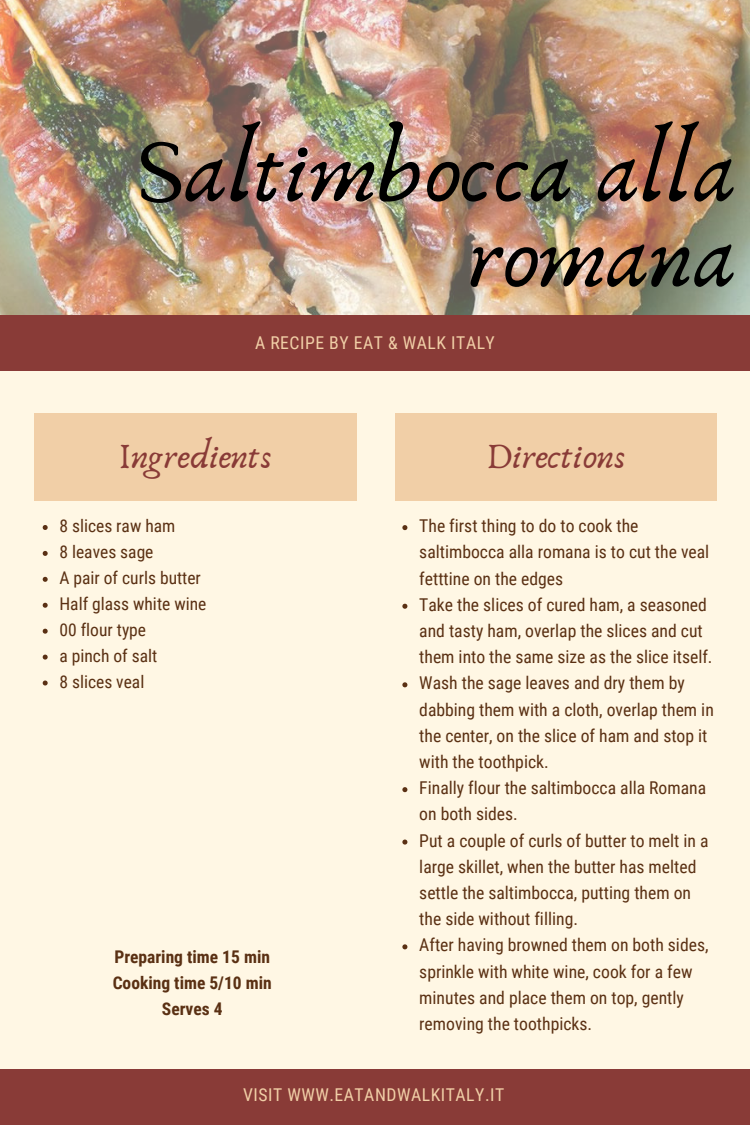
<style>
.page{position:relative;width:750px;height:1125px;background:#fff7e4}
.page>*{position:absolute;margin:0;border:0;box-sizing:border-box;transform-origin:0 0}
.t1{font:94.38px/85.2px "Anaktoria";color:#000;text-align:right}
.t2{font:36.88px "Anaktoria";color:#893b37}
.t3{font:17.62px/26.2px "Roboto Condensed";color:#5a3013}
.t4{font:17.62px "Roboto Condensed";letter-spacing:.03em;color:#f1cfa7}
.t5{font:17.5px/25.9px "Roboto Condensed";color:#5a3013}
.t6{font:700 17.5px/25.9px "Roboto Condensed";color:#5a3013;text-align:center}
</style>
<div class="page">
<img style="left:0;top:0;width:750px;height:316px">
<div style="left:34px;top:413px;width:323px;height:88px;background:#f1cfa7"></div>
<div style="left:0;top:1069px;width:750px;height:56px;background:#893b37"></div>
<div style="left:395px;top:414px;width:322px;height:87px;background:#f1cfa7"></div>
<svg style="left:43px;top:525px;width:5px;height:5px"></svg>
<svg style="left:43px;top:551px;width:5px;height:5px"></svg>
<svg style="left:43px;top:577px;width:5px;height:5px"></svg>
<svg style="left:43px;top:603px;width:5px;height:5px"></svg>
<svg style="left:43px;top:629px;width:5px;height:5px"></svg>
<svg style="left:43px;top:655px;width:5px;height:5px"></svg>
<svg style="left:43px;top:681px;width:5px;height:5px"></svg>
<svg style="left:402px;top:525px;width:5px;height:5px"></svg>
<svg style="left:402px;top:604px;width:5px;height:5px"></svg>
<svg style="left:402px;top:682px;width:5px;height:5px"></svg>
<svg style="left:402px;top:787px;width:5px;height:5px"></svg>
<svg style="left:402px;top:840px;width:5px;height:5px"></svg>
<svg style="left:402px;top:944px;width:5px;height:5px"></svg>
<div style="left:0;top:316px;width:750px;height:55px;background:#893b37"></div>
<h1 class="t1" style="left:137px;top:131px;width:602px">Saltimbocca alla romana</h1>
<p class="t4" style="left:255px;top:333px;width:241px">A RECIPE BY EAT &amp; WALK ITALY</p>
<h2 class="t2" style="left:118px;top:433px;width:156px">Ingredients</h2>
<h2 class="t2" style="left:486px;top:434px;width:142px">Directions</h2>
<p class="t5" style="left:59px;top:513px;width:148px">8 slices raw ham<br>8 leaves sage<br>A pair of curls butter<br>Half glass white wine<br>00 flour type<br>a pinch of salt<br>8 slices veal</p>
<p class="t3" style="left:419px;top:513px;width:296px">The first thing to do to cook the saltimbocca alla romana is to cut the veal fetttine on the edges<br>Take the slices of cured ham, a seasoned and tasty ham, overlap the slices and cut them into the same size as the slice itself.<br>Wash the sage leaves and dry them by dabbing them with a cloth, overlap them in the center, on the slice of ham and stop it with the toothpick.<br>Finally flour the saltimbocca alla Romana on both sides.<br>Put a couple of curls of butter to melt in a large skillet, when the butter has melted settle the saltimbocca, putting them on the side without filling.<br>After having browned them on both sides, sprinkle with white wine, cook for a few minutes and place them on top, gently removing the toothpicks.</p>
<p class="t6" style="left:113px;top:944px;width:161px">Preparing time 15 min<br>Cooking time 5/10 min<br>Serves 4</p>
<p class="t4" style="left:243px;top:1085px;width:263px">VISIT WWW.EATANDWALKITALY.IT</p>
</div>
